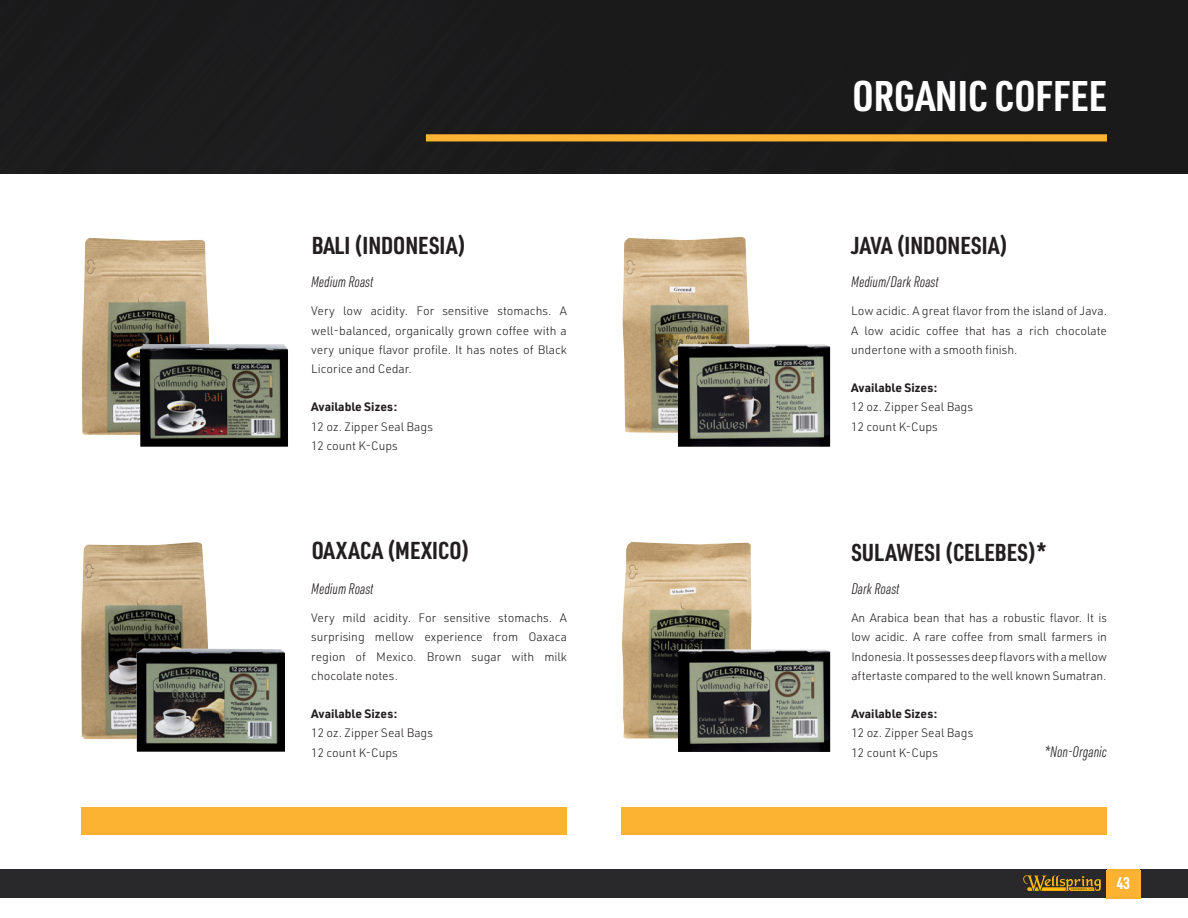
<style>
.page{position:relative;width:1188px;height:918px;background:#fff}
.page>*{position:absolute;margin:0;border:0;box-sizing:border-box;transform-origin:0 0}
.Page_Heading{font:700 42px "URWDIN Cond";color:#fff}
.t1{font:700 24px "URWDIN Cond";color:#231f20}
.t2{font:700 16.5px "URWDIN Cond";color:#fff}
.Spice_Sub_Descriptio{font:italic 300 15px "URWDIN Cond";color:#231f20}
.Spice_Description{font:300 12px/19.2px "URWDIN";color:#231f20;text-align:justify}
.Spice_Description-2{font:700 12px "URWDIN";color:#231f20}
</style>
<div class="page">
<div style="left:0;top:869px;width:1188px;height:29px;background:#29282b"></div>
<svg style="left:1023px;top:875px;width:78px;height:17px"></svg>
<div style="left:1107px;top:869px;width:33px;height:29px;background:#fcb331"></div>
<div style="left:1106px;top:870px;width:35px;height:29px;background:#fcb331"></div>
<div style="left:0;top:0;width:1188px;height:174px;background:#1a1a1b"></div>
<div style="left:81px;top:807px;width:486px;height:28px;background:#fcb331"></div>
<div style="left:621px;top:807px;width:486px;height:28px;background:#fcb331"></div>
<div style="left:426px;top:135px;width:681px;height:6px;background:#fcb331"></div>
<img style="left:622px;top:542px;width:130px;height:197px">
<img style="left:81px;top:542px;width:127px;height:197px">
<img style="left:622px;top:237px;width:127px;height:196px">
<img style="left:82px;top:238px;width:128px;height:197px">
<img style="left:137px;top:648px;width:148px;height:104px">
<img style="left:678px;top:649px;width:152px;height:103px">
<img style="left:678px;top:344px;width:152px;height:103px">
<img style="left:140px;top:344px;width:148px;height:103px">
<p class="Page_Heading" style="left:853px;top:67px;width:256px">ORGANIC COFFEE</p>
<h2 class="t1" style="left:311px;top:229px;width:156px">BALI (INDONESIA)</h2>
<h2 class="t1" style="left:851px;top:229px;width:158px">JAVA (INDONESIA)</h2>
<p class="Spice_Sub_Descriptio" style="left:311px;top:272px;width:64px">Medium Roast</p>
<p class="Spice_Description" style="left:311px;top:301px;width:257px">Very low acidity. For sensitive stomachs. A well-balanced, organically grown coffee with a very unique flavor profile. It has notes of Black Licorice and Cedar.</p>
<p class="Spice_Description-2" style="left:311px;top:399px;width:88px">Available Sizes:</p>
<p class="Spice_Description" style="left:311px;top:416px;width:123px">12 oz. Zipper Seal Bags</p>
<p class="Spice_Description" style="left:311px;top:436px;width:88px">12 count K-Cups</p>
<h2 class="t1" style="left:311px;top:534px;width:160px">OAXACA (MEXICO)</h2>
<p class="Spice_Sub_Descriptio" style="left:311px;top:579px;width:64px">Medium Roast</p>
<p class="Spice_Description" style="left:311px;top:608px;width:257px">Very mild acidity. For sensitive stomachs. A surprising mellow experience from Oaxaca region of Mexico. Brown sugar with milk chocolate notes.</p>
<p class="Spice_Description-2" style="left:311px;top:706px;width:88px">Available Sizes:</p>
<p class="Spice_Description" style="left:311px;top:723px;width:123px">12 oz. Zipper Seal Bags</p>
<p class="Spice_Description" style="left:311px;top:742px;width:88px">12 count K-Cups</p>
<p class="Spice_Sub_Descriptio" style="left:851px;top:272px;width:89px">Medium/Dark Roast</p>
<p class="Spice_Description" style="left:851px;top:301px;width:257px">Low acidic. A great flavor from the island of Java.<br>A low acidic coffee that has a rich chocolate undertone with a smooth finish.</p>
<p class="Spice_Description-2" style="left:851px;top:380px;width:88px">Available Sizes:</p>
<p class="Spice_Description" style="left:851px;top:397px;width:123px">12 oz. Zipper Seal Bags</p>
<p class="Spice_Description" style="left:851px;top:416px;width:88px">12 count K-Cups</p>
<h2 class="t1" style="left:851px;top:536px;width:197px">SULAWESI (CELEBES)*</h2>
<p class="Spice_Sub_Descriptio" style="left:851px;top:579px;width:50px">Dark Roast</p>
<p class="Spice_Description" style="left:851px;top:608px;width:257px">An Arabica bean that has a robustic flavor. It is low acidic. A rare coffee from small farmers in Indonesia. It possesses deep flavors with a mellow aftertaste compared to the well known Sumatran.</p>
<p class="Spice_Description-2" style="left:851px;top:706px;width:88px">Available Sizes:</p>
<p class="Spice_Description" style="left:851px;top:723px;width:123px">12 oz. Zipper Seal Bags</p>
<p class="Spice_Description" style="left:851px;top:742px;width:88px">12 count K-Cups</p>
<p class="Spice_Sub_Descriptio" style="left:1044px;top:741px;width:65px">*Non-Organic</p>
<h3 class="t2" style="left:1116px;top:872px;width:15px">43</h3>
</div>
